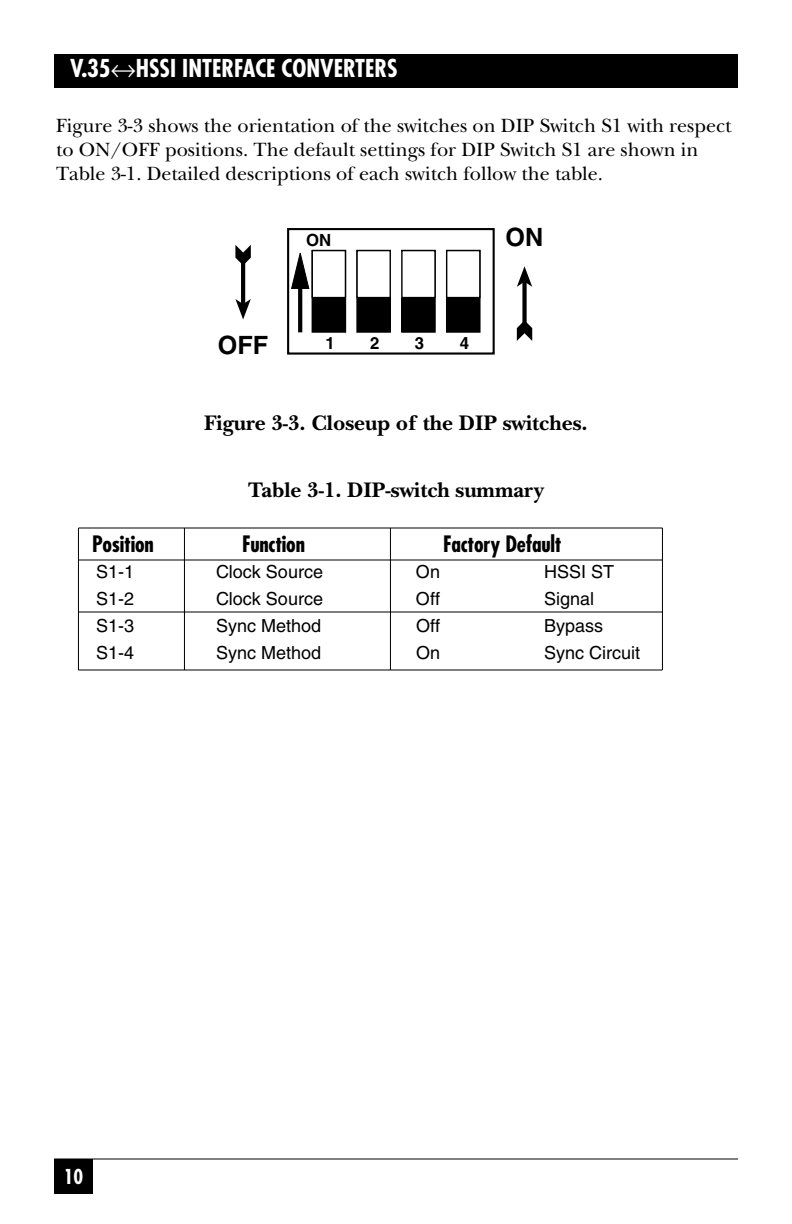
<style>
.page{position:relative;width:792px;height:1224px;background:#fff}
.page>*{position:absolute;margin:0;border:0;box-sizing:border-box;transform-origin:0 0}
.t1{font:700 25.2px "Helvetica";color:#000}
.t2{font:700 condensed 24px "Futura";color:#fff}
.t3{font:700 22px "New Baskerville";color:#000}
.t4{font:700 condensed 22px "Futura";letter-spacing:-.01em;color:#000}
.t5{font:20px/24px "New Baskerville";color:#000}
.t6{font:700 condensed 20px "Futura";color:#fff}
.t7{font:18px "Helvetica";color:#000}
.t8{font:700 16.8px "Helvetica";color:#000}
</style>
<div class="page">
<div style="left:54px;top:54px;width:684px;height:34px;background:#000"></div>
<div style="left:54px;top:1159px;width:39px;height:35px;background:#000"></div>
<div style="left:287px;top:228px;width:208px;height:127px;border:2px solid #000"></div>
<div style="left:312px;top:251px;width:33px;height:81px;background:#000"></div>
<div style="left:312px;top:250px;width:34px;height:83px;border:1px solid #000"></div>
<div style="left:312px;top:251px;width:33px;height:47px;background:#fff"></div>
<div style="left:312px;top:250px;width:34px;height:48px;border:1px solid #000"></div>
<div style="left:357px;top:251px;width:33px;height:81px;background:#000"></div>
<div style="left:356px;top:250px;width:35px;height:83px;border:1px solid #000"></div>
<div style="left:357px;top:251px;width:33px;height:47px;background:#fff"></div>
<div style="left:356px;top:250px;width:35px;height:48px;border:1px solid #000"></div>
<div style="left:402px;top:251px;width:33px;height:81px;background:#000"></div>
<div style="left:401px;top:250px;width:35px;height:83px;border:1px solid #000"></div>
<div style="left:402px;top:251px;width:33px;height:47px;background:#fff"></div>
<div style="left:401px;top:250px;width:35px;height:48px;border:1px solid #000"></div>
<div style="left:447px;top:251px;width:33px;height:81px;background:#000"></div>
<div style="left:446px;top:250px;width:35px;height:83px;border:1px solid #000"></div>
<div style="left:447px;top:251px;width:33px;height:47px;background:#fff"></div>
<div style="left:446px;top:250px;width:35px;height:48px;border:1px solid #000"></div>
<svg style="left:298px;top:289px;width:4px;height:43px"></svg>
<svg style="left:291px;top:253px;width:19px;height:36px"></svg>
<hr style="left:241px;top:263px;width:4px;height:41px;background:#000">
<svg style="left:235px;top:245px;width:16px;height:20px"></svg>
<svg style="left:235px;top:299px;width:16px;height:21px"></svg>
<div style="left:522px;top:282px;width:5px;height:41px;background:#000"></div>
<svg style="left:517px;top:320px;width:15px;height:21px"></svg>
<svg style="left:517px;top:266px;width:15px;height:21px"></svg>
<hr style="left:54px;top:1158px;width:684px;height:2px;background:#000">
<hr style="left:78px;top:528px;width:1px;height:142px;background:#000">
<hr style="left:184px;top:528px;width:1px;height:142px;background:#000">
<hr style="left:390px;top:528px;width:1px;height:142px;background:#000">
<hr style="left:662px;top:528px;width:1px;height:142px;background:#000">
<hr style="left:78px;top:528px;width:584px;height:1px;background:#000">
<hr style="left:78px;top:560px;width:584px;height:1px;background:#000">
<hr style="left:78px;top:612px;width:584px;height:1px;background:#000">
<hr style="left:78px;top:670px;width:584px;height:1px;background:#000">
<p class="t2" style="left:70px;top:58px;width:329px">V.35↔HSSI INTERFACE CONVERTERS</p>
<p class="t5" style="left:56px;top:116px;width:677px">Figure 3-3 shows the orientation of the switches on DIP Switch S1 with respect to ON/OFF positions. The default settings for DIP Switch S1 are shown in<br>Table 3-1. Detailed descriptions of each switch follow the table.</p>
<p class="t1" style="left:218px;top:335px;width:52px">OFF</p>
<p class="t8" style="left:306px;top:234px;width:27px">ON</p>
<p class="t8" style="left:325px;top:337px;width:11px">1</p>
<p class="t8" style="left:370px;top:337px;width:11px">2</p>
<p class="t8" style="left:415px;top:337px;width:11px">3</p>
<p class="t8" style="left:460px;top:337px;width:11px">4</p>
<p class="t1" style="left:506px;top:228px;width:39px">ON</p>
<p class="t3" style="left:204px;top:415px;width:385px">Figure 3-3. Closeup of the DIP switches.</p>
<p class="t3" style="left:248px;top:482px;width:297px">Table 3-1. DIP-switch summary</p>
<p class="t4" style="left:92px;top:534px;width:63px">Position</p>
<p class="t4" style="left:242px;top:534px;width:65px">Function</p>
<p class="t4" style="left:443px;top:534px;width:120px">Factory Default</p>
<p class="t7" style="left:96px;top:565px;width:40px">S1-1</p>
<p class="t7" style="left:216px;top:565px;width:109px">Clock Source</p>
<p class="t7" style="left:416px;top:565px;width:26px">On</p>
<p class="t7" style="left:544px;top:565px;width:72px">HSSI ST</p>
<p class="t7" style="left:96px;top:592px;width:40px">S1-2</p>
<p class="t7" style="left:216px;top:592px;width:109px">Clock Source</p>
<p class="t7" style="left:416px;top:592px;width:26px">Off</p>
<p class="t7" style="left:544px;top:592px;width:52px">Signal</p>
<p class="t7" style="left:96px;top:619px;width:40px">S1-3</p>
<p class="t7" style="left:216px;top:619px;width:107px">Sync Method</p>
<p class="t7" style="left:416px;top:619px;width:26px">Off</p>
<p class="t7" style="left:544px;top:619px;width:61px">Bypass</p>
<p class="t7" style="left:96px;top:646px;width:40px">S1-4</p>
<p class="t7" style="left:216px;top:646px;width:107px">Sync Method</p>
<p class="t7" style="left:416px;top:646px;width:26px">On</p>
<p class="t7" style="left:544px;top:646px;width:97px">Sync Circuit</p>
<p class="t6" style="left:64px;top:1168px;width:21px">10</p>
</div>
